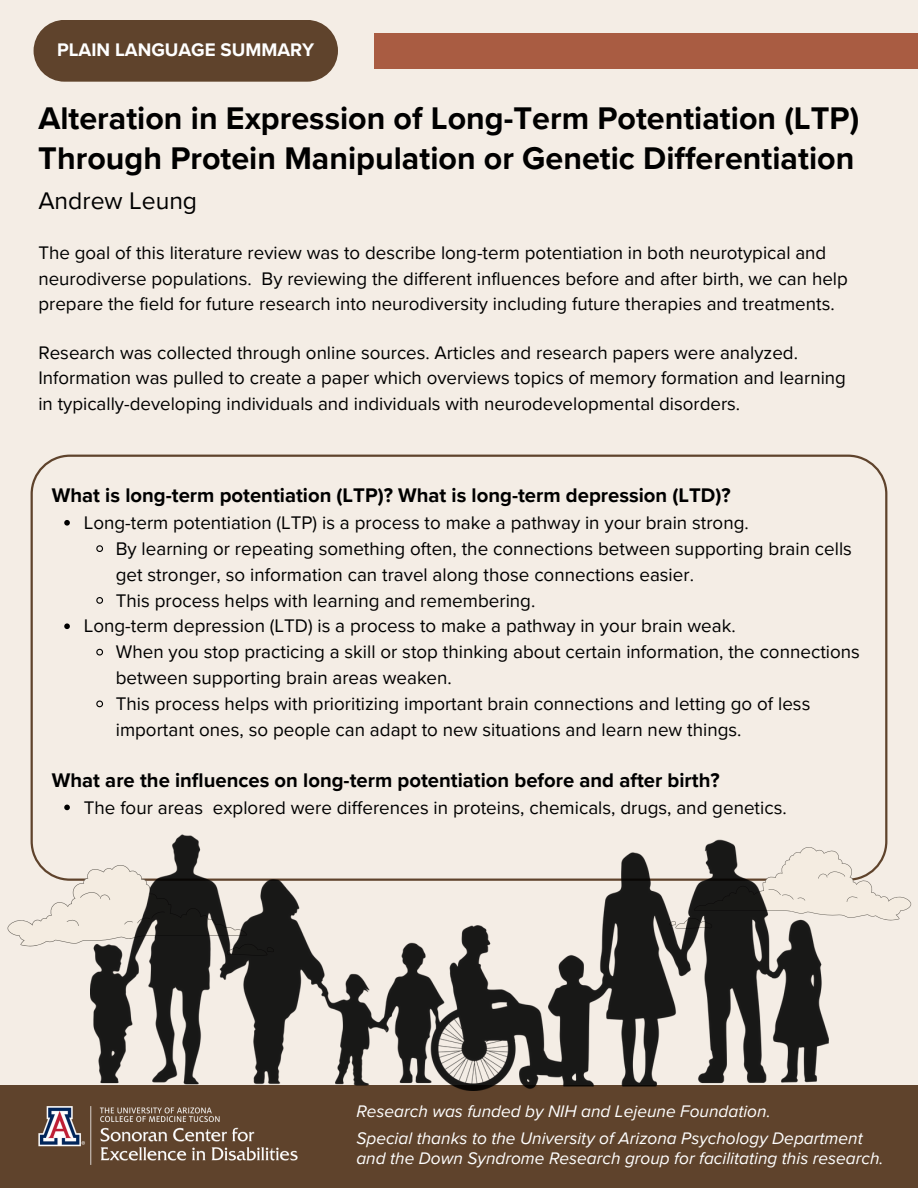
<style>
.page{position:relative;width:918px;height:1188px;background:#f4ede5}
.page>*{position:absolute;margin:0;border:0;box-sizing:border-box;transform-origin:0 0}
.t1{font:700 32.25px/40.5px "Proxima Nova";color:#000}
.t2{font:24.75px "Proxima Nova";color:#000}
.t3{font:700 20.25px "Proxima Nova";color:#000}
.t4{font:18.75px/26px "Proxima Nova";color:#000}
.t5{font:700 18.75px "Proxima Nova";color:#fff}
.t6{font:italic 17.25px/27.6px "Proxima Nova";color:#fff}
</style>
<div class="page">
<div style="left:0;top:1085px;width:918px;height:103px;background:#5f432c"></div>
<div style="left:374px;top:33px;width:544px;height:36px;background:#a95c42"></div>
<div style="left:34px;top:20px;width:304px;height:62px;background:#5f432c;border-radius:31px"></div>
<svg style="left:31px;top:455px;width:856px;height:410px"></svg>
<svg style="left:828px;top:847px;width:83px;height:74px"></svg>
<svg style="left:8px;top:865px;width:82px;height:82px"></svg>
<svg style="left:64px;top:520px;width:6px;height:6px"></svg>
<svg style="left:95px;top:544px;width:9px;height:9px"></svg>
<svg style="left:95px;top:596px;width:9px;height:9px"></svg>
<svg style="left:64px;top:623px;width:6px;height:6px"></svg>
<svg style="left:95px;top:648px;width:9px;height:8px"></svg>
<svg style="left:95px;top:700px;width:9px;height:8px"></svg>
<svg style="left:64px;top:805px;width:6px;height:5px"></svg>
<img style="left:90px;top:834px;width:738px;height:257px">
<img style="left:38px;top:1107px;width:259px;height:57px">
<h1 class="t5" style="left:57px;top:39px;width:259px">PLAIN LANGUAGE SUMMARY</h1>
<h1 class="t1" style="left:38px;top:98px;width:822px">Alteration in Expression of Long-Term Potentiation (LTP)<br>Through Protein Manipulation or Genetic Differentiation</h1>
<h1 class="t2" style="left:38px;top:186px;width:160px">Andrew Leung</h1>
<p class="t4" style="left:38px;top:240px;width:811px">The goal of this literature review was to describe long-term potentiation in both neurotypical and neurodiverse populations. By reviewing the different influences before and after birth, we can help prepare the field for future research into neurodiversity including future therapies and treatments.</p>
<p class="t4" style="left:38px;top:340px;width:809px">Research was collected through online sources. Articles and research papers were analyzed.<br>Information was pulled to create a paper which overviews topics of memory formation and learning in typically-developing individuals and individuals with neurodevelopmental disorders.</p>
<h2 class="t3" style="left:52px;top:483px;width:680px">What is long-term potentiation (LTP)? What is long-term depression (LTD)?</h2>
<p class="t4" style="left:84px;top:510px;width:667px">Long-term potentiation (LTP) is a process to make a pathway in your brain strong.</p>
<p class="t4" style="left:116px;top:536px;width:738px">By learning or repeating something often, the connections between supporting brain cells</p>
<p class="t4" style="left:116px;top:562px;width:580px">get stronger, so information can travel along those connections easier.</p>
<p class="t4" style="left:116px;top:588px;width:421px">This process helps with learning and remembering.</p>
<p class="t4" style="left:84px;top:614px;width:653px">Long-term depression (LTD) is a process to make a pathway in your brain weak.</p>
<p class="t4" style="left:116px;top:640px;width:746px">When you stop practicing a skill or stop thinking about certain information, the connections</p>
<p class="t4" style="left:116px;top:665px;width:338px">between supporting brain areas weaken.</p>
<p class="t4" style="left:116px;top:691px;width:696px">This process helps with prioritizing important brain connections and letting go of less</p>
<p class="t4" style="left:116px;top:717px;width:627px">important ones, so people can adapt to new situations and learn new things.</p>
<h3 class="t3" style="left:52px;top:768px;width:669px">What are the influences on long-term potentiation before and after birth?</h3>
<p class="t4" style="left:84px;top:795px;width:704px">The four areas explored were differences in proteins, chemicals, drugs, and genetics.</p>
<p class="t6" style="left:356px;top:1098px;width:508px">Research was funded by NIH and Lejeune Foundation.<br>Special thanks to the University of Arizona Psychology Department</p>
<p class="t6" style="left:356px;top:1145px;width:529px">and the Down Syndrome Research group for facilitating this research.</p>
</div>
